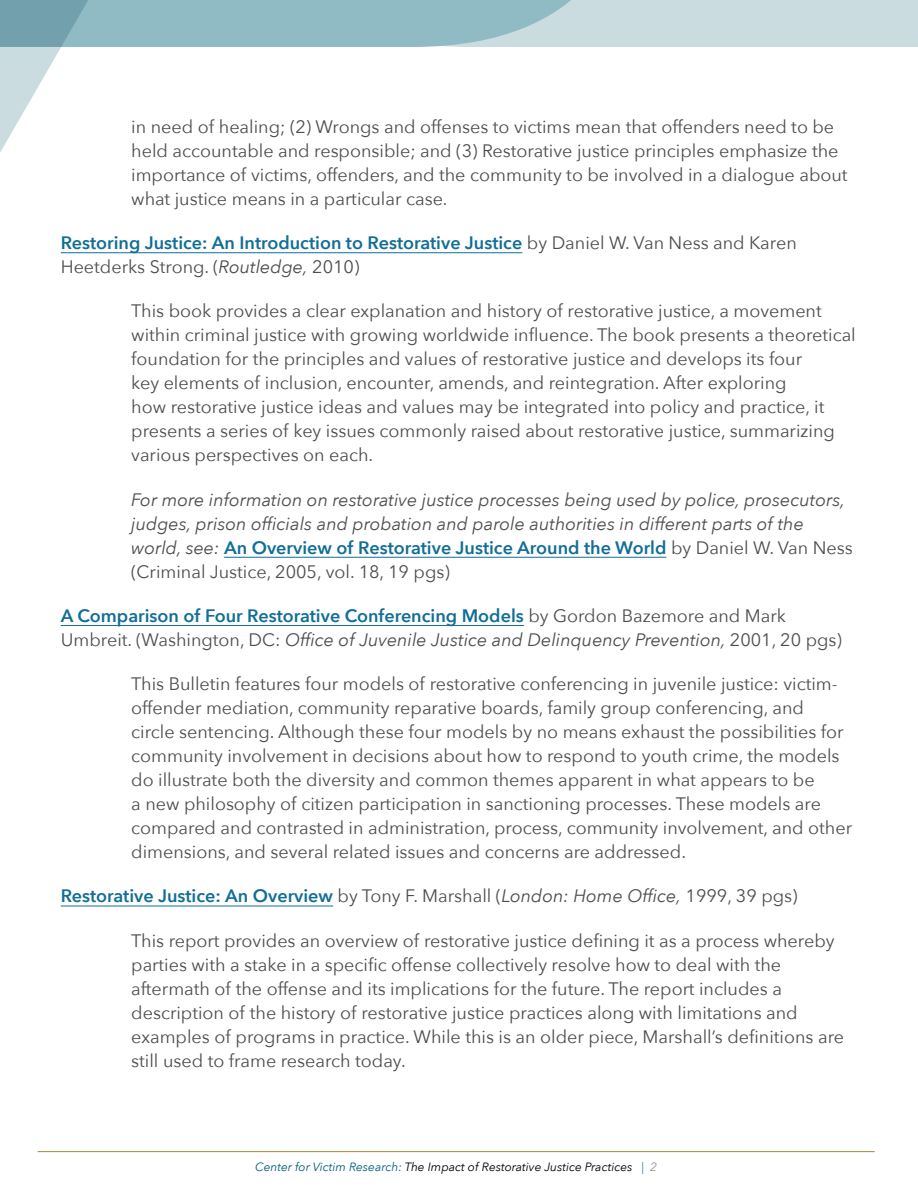
<style>
.page{position:relative;width:918px;height:1188px;background:#fff}
.page>*{position:absolute;margin:0;border:0;box-sizing:border-box;transform-origin:0 0}
.Body_indented{font:18px/24px "Avenir Next";color:#4d4d4f}
.Body_indented-2{font:italic 18px/24px "Avenir Next";color:#4d4d4f}
.Body{font:600 18px/24px "Avenir Next";color:#126e96}
.Body-2{font:18px/24px "Avenir Next";color:#4d4d4f}
.t1{font:italic 12px "Avenir Next";color:#000}
.s1{font-weight:400;color:#4d4d4f}
.s2{font-weight:400;font-style:italic;color:#4d4d4f}
.s3{font-weight:600;font-style:normal;color:#126e96}
.s4{font-style:normal}
.s5{font-weight:600;color:#126e96}
.s6{font-style:italic}
.s7{color:#035e7b}
.s8{color:#447ca1}
.s9{color:#8c9399}
</style>
<div class="page">
<svg style="left:0;top:0;width:918px;height:153px"></svg>
<hr style="left:38px;top:1151px;width:837px;height:1px;background:#a68534">
<hr style="left:61px;top:252px;width:461px;height:1px;background:#126e96">
<hr style="left:224px;top:557px;width:443px;height:1px;background:#126e96">
<hr style="left:61px;top:625px;width:463px;height:1px;background:#126e96">
<hr style="left:61px;top:906px;width:272px;height:1px;background:#126e96">
<p class="Body_indented" style="left:131px;top:114px;width:718px">in need of healing; (2) Wrongs and offenses to victims mean that offenders need to be held accountable and responsible; and (3) Restorative justice principles emphasize the importance of victims, offenders, and the community to be involved in a dialogue about what justice means in a particular case.</p>
<p class="Body" style="left:61px;top:230px;width:738px">Restoring Justice: An Introduction to Restorative Justice <span class="s1">by Daniel W. Van Ness and Karen<br>Heetderks Strong. (</span><span class="s2">Routledge,</span> <span class="s1">2010)</span></p>
<p class="Body_indented" style="left:131px;top:298px;width:726px">This book provides a clear explanation and history of restorative justice, a movement within criminal justice with growing worldwide influence. The book presents a theoretical foundation for the principles and values of restorative justice and develops its four<br>key elements of inclusion, encounter, amends, and reintegration. After exploring<br>how restorative justice ideas and values may be integrated into policy and practice, it presents a series of key issues commonly raised about restorative justice, summarizing various perspectives on each.</p>
<p class="Body_indented-2" style="left:131px;top:486px;width:723px">For more information on restorative justice processes being used by police, prosecutors, judges, prison officials and probation and parole authorities in different parts of the world, see: <span class="s3">An Overview of Restorative Justice Around the World</span> <span class="s4">by Daniel W. Van Ness (Criminal Justice, 2005, vol. 18, 19 pgs)</span></p>
<p class="Body-2" style="left:61px;top:603px;width:783px"><span class="s5">A Comparison of Four Restorative Conferencing Models</span> by Gordon Bazemore and Mark<br>Umbreit. (Washington, DC: <span class="s6">Office of Juvenile Justice and Delinquency Prevention,</span> 2001, 20 pgs)</p>
<p class="Body_indented" style="left:131px;top:671px;width:723px">This Bulletin features four models of restorative conferencing in juvenile justice: victim&shy;offender mediation, community reparative boards, family group conferencing, and<br>circle sentencing. Although these four models by no means exhaust the possibilities for community involvement in decisions about how to respond to youth crime, the models do illustrate both the diversity and common themes apparent in what appears to be<br>a new philosophy of citizen participation in sanctioning processes. These models are compared and contrasted in administration, process, community involvement, and other dimensions, and several related issues and concerns are addressed.</p>
<p class="Body" style="left:61px;top:884px;width:738px">Restorative Justice: An Overview <span class="s1">by Tony F. Marshall (</span><span class="s2">London: Home Office,</span> <span class="s1">1999, 39 pgs)</span></p>
<p class="Body_indented" style="left:131px;top:927px;width:714px">This report provides an overview of restorative justice defining it as a process whereby parties with a stake in a specific offense collectively resolve how to deal with the aftermath of the offense and its implications for the future. The report includes a description of the history of restorative justice practices along with limitations and examples of programs in practice. While this is an older piece, Marshall’s definitions are still used to frame research today.</p>
<p class="t1" style="left:255px;top:1156px;width:403px"><span class="s7">Center for Victim Research:</span> The Impact of Restorative Justice Practices <span class="s8">|</span> <span class="s9">2</span></p>
</div>
